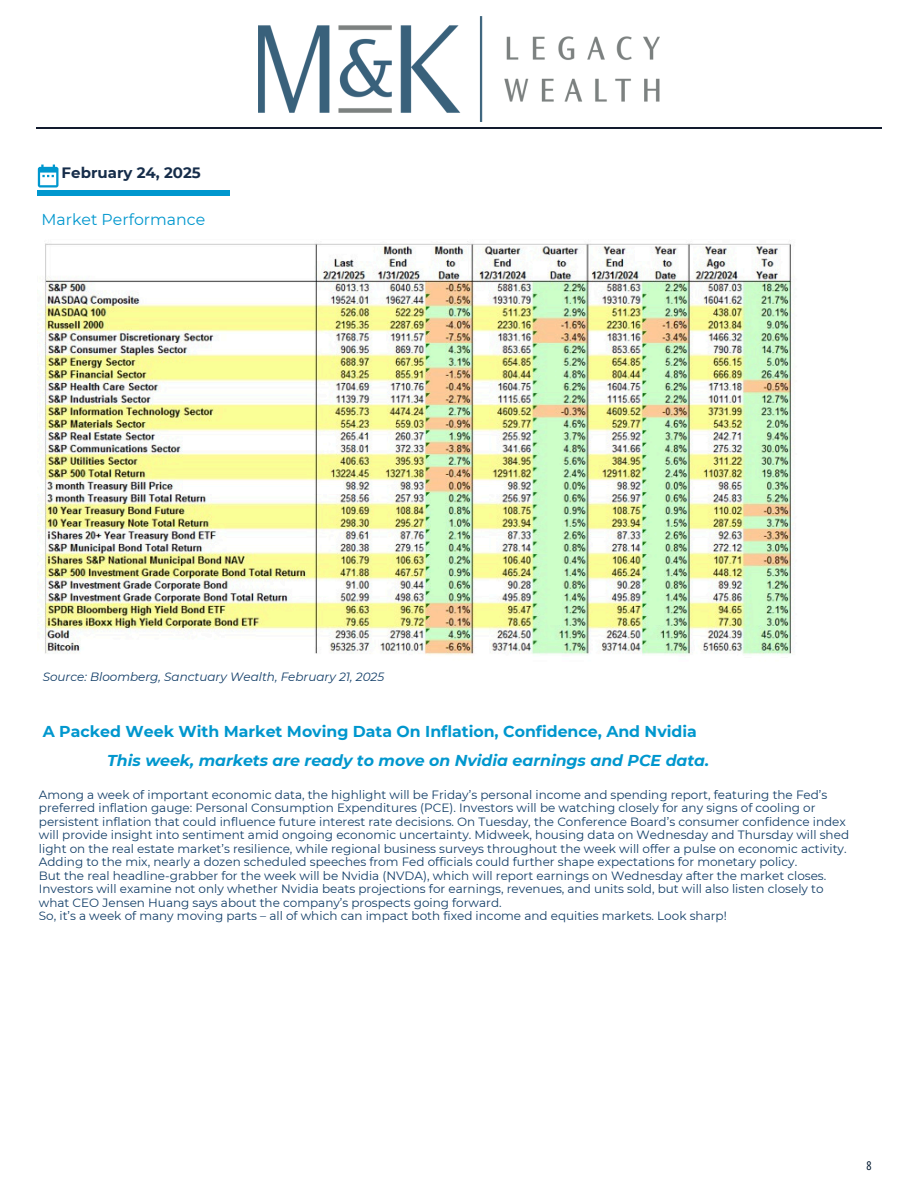
<style>
.page{position:relative;width:918px;height:1188px;background:#fff}
.page>*{position:absolute;margin:0;border:0;box-sizing:border-box;transform-origin:0 0}
.t1{font:700 15.75px "Montserrat";color:#0097ce}
.t2{font:italic 700 15.75px "Montserrat";color:#0097ce}
.t3{font:15.75px "Montserrat";color:#0097ce}
.t4{font:700 15px "Montserrat";color:#162d4a}
.t5{font:12px/13.5px "Montserrat";color:#123e68}
.t6{font:italic 12px "Montserrat";color:#123e68}
.t7{font:12px "Open Sans Condensed";color:#00182f}
</style>
<div class="page">
<svg style="left:38px;top:165px;width:21px;height:23px"></svg>
<hr style="left:38px;top:191px;width:192px;height:4px;background:#0097ce">
<hr style="left:36px;top:127px;width:846px;height:2px;background:#121b2e">
<img style="left:38px;top:241px;width:757px;height:414px">
<img style="left:259px;top:17px;width:400px;height:105px">
<p class="t4" style="left:62px;top:164px;width:141px">February 24, 2025</p>
<p class="t3" style="left:41px;top:209px;width:165px">Market Performance</p>
<h1 class="t6" style="left:43px;top:670px;width:343px">Source: Bloomberg, Sanctuary Wealth, February 21, 2025</h1>
<h1 class="t1" style="left:43px;top:722px;width:656px">A Packed Week With Market Moving Data On Inflation, Confidence, And Nvidia</h1>
<h2 class="t2" style="left:107px;top:751px;width:604px">This week, markets are ready to move on Nvidia earnings and PCE data.</h2>
<h1 class="t5" style="left:39px;top:788px;width:812px">Among a week of important economic data, the highlight will be Friday’s personal income and spending report, featuring the Fed’s preferred inflation gauge: Personal Consumption Expenditures (PCE). Investors will be watching closely for any signs of cooling or persistent inflation that could influence future interest rate decisions. On Tuesday, the Conference Board’s consumer confidence index will provide insight into sentiment amid ongoing economic uncertainty. Midweek, housing data on Wednesday and Thursday will shed light on the real estate market’s resilience, while regional business surveys throughout the week will offer a pulse on economic activity.<br>Adding to the mix, nearly a dozen scheduled speeches from Fed officials could further shape expectations for monetary policy.<br>But the real headline-grabber for the week will be Nvidia (NVDA), which will report earnings on Wednesday after the market closes.<br>Investors will examine not only whether Nvidia beats projections for earnings, revenues, and units sold, but will also listen closely to what CEO Jensen Huang says about the company’s prospects going forward.<br>So, it’s a week of many moving parts – all of which can impact both fixed income and equities markets. Look sharp!</h1>
<p class="t7" style="left:866px;top:1157px;width:7px">8</p>
</div>
